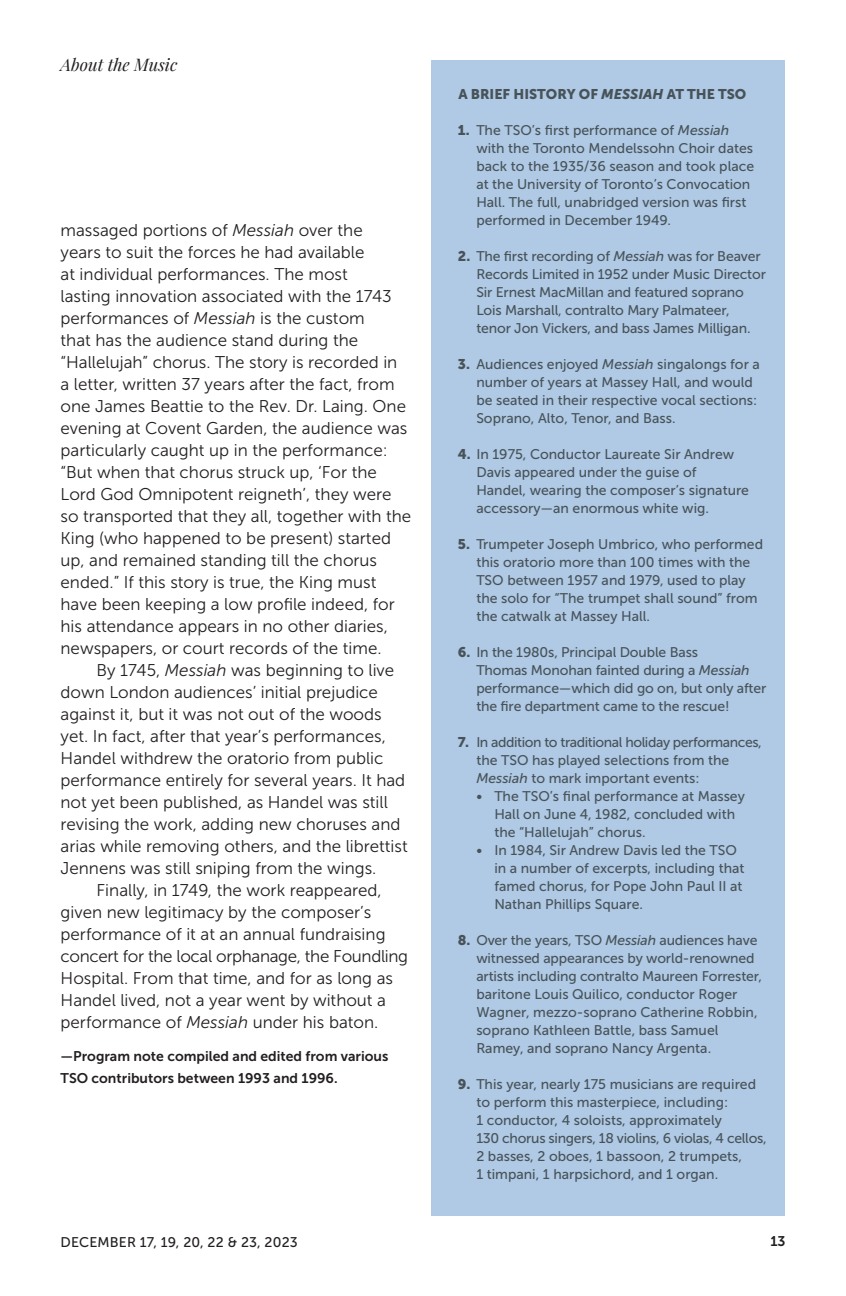
<style>
.page{position:relative;width:846px;height:1296px;background:#fff}
.page>*{position:absolute;margin:0;border:0;box-sizing:border-box;transform-origin:0 0}
.Body_Indent{font:17px/22px "Museo Sans 300";color:#231f20}
.Concert_Date{font:italic 17px "Playfair Display";color:#231f20}
.Body{font:14px/18px "Museo Sans 500";color:#475359}
.Body_Indent-2{font:14px/22px "Museo Sans 700";color:#231f20}
.Credits{font:14px "Museo Sans 900";color:#475359}
.t1{font:14px "Museo Sans 500";letter-spacing:.01em;color:#231f20}
.s1{font-style:italic}
.s2{font-family:"Museo Sans 900"}
</style>
<div class="page">
<div style="left:431px;top:60px;width:354px;height:1155px;background:#b0c9e4"></div>
<p class="Concert_Date" style="left:61px;top:53px;width:118px">About the Music</p>
<p class="Body_Indent" style="left:61px;top:219px;width:352px">massaged portions of <span class="s1">Messiah</span> over the<br>years to suit the forces he had available<br>at individual performances. The most<br>lasting innovation associated with the 1743 performances of <span class="s1">Messiah</span> is the custom<br>that has the audience stand during the “Hallelujah” chorus. The story is recorded in<br>a letter, written 37 years after the fact, from one James Beattie to the Rev. Dr. Laing. One evening at Covent Garden, the audience was particularly caught up in the performance: “But when that chorus struck up, ‘For the Lord God Omnipotent reigneth’, they were so transported that they all, together with the King (who happened to be present) started up, and remained standing till the chorus ended.” If this story is true, the King must have been keeping a low profile indeed, for his attendance appears in no other diaries, newspapers, or court records of the time.</p>
<p class="Body_Indent" style="left:61px;top:659px;width:349px;text-indent:36px">By 1745, <span class="s1">Messiah</span> was beginning to live down London audiences’ initial prejudice against it, but it was not out of the woods yet. In fact, after that year’s performances, Handel withdrew the oratorio from public performance entirely for several years. It had not yet been published, as Handel was still revising the work, adding new choruses and arias while removing others, and the librettist Jennens was still sniping from the wings.</p>
<p class="Body_Indent" style="left:61px;top:879px;width:349px;text-indent:36px">Finally, in 1749, the work reappeared, given new legitimacy by the composer’s performance of it at an annual fundraising concert for the local orphanage, the Foundling Hospital. From that time, and for as long as Handel lived, not a year went by without a performance of <span class="s1">Messiah</span> under his baton.</p>
<p class="Body_Indent-2" style="left:61px;top:1045px;width:329px">—Program note compiled and edited from various<br>TSO contributors between 1993 and 1996.</p>
<p class="Credits" style="left:458px;top:86px;width:290px">A BRIEF HISTORY OF <span class="s1">MESSIAH</span> AT THE TSO</p>
<p class="Body" style="left:476px;top:121px;width:279px">The TSO’s first performance of <span class="s1">Messiah </span>with the Toronto Mendelssohn Choir dates back to the 1935/36 season and took place at the University of Toronto’s Convocation Hall. The full, unabridged version was first performed in December 1949.</p>
<p class="Body" style="left:476px;top:247px;width:291px;text-indent:-18px"><span class="s2">2.</span> The first recording of <span class="s1">Messiah</span> was for Beaver Records Limited in 1952 under Music Director Sir Ernest MacMillan and featured soprano Lois Marshall, contralto Mary Palmateer, tenor Jon Vickers, and bass James Milligan.</p>
<p class="Body" style="left:476px;top:355px;width:285px;text-indent:-18px"><span class="s2">3.</span> Audiences enjoyed <span class="s1">Messiah</span> singalongs for a number of years at Massey Hall, and would be seated in their respective vocal sections:<br>Soprano, Alto, Tenor, and Bass.</p>
<p class="Body" style="left:476px;top:445px;width:274px;text-indent:-18px"><span class="s2">4.</span> In 1975, Conductor Laureate Sir Andrew Davis appeared under the guise of Handel, wearing the composer’s signature accessory—an enormous white wig.</p>
<p class="Body" style="left:476px;top:535px;width:288px">Trumpeter Joseph Umbrico, who performed this oratorio more than 100 times with the TSO between 1957 and 1979, used to play the solo for “The trumpet shall sound” from the catwalk at Massey Hall.</p>
<p class="Body" style="left:476px;top:643px;width:291px;text-indent:-18px"><span class="s2">6.</span> In the 1980s, Principal Double Bass<br>Thomas Monohan fainted during a <span class="s1">Messiah </span>performance—which did go on, but only after the fire department came to the rescue!</p>
<p class="Body" style="left:476px;top:733px;width:287px">In addition to traditional holiday performances, the TSO has played selections from the<br><span class="s1">Messiah</span> to mark important events:</p>
<p class="Body" style="left:494px;top:787px;width:252px;text-indent:-18px">• The TSO’s final performance at Massey<br>Hall on June 4, 1982, concluded with the “Hallelujah” chorus.</p>
<p class="Body" style="left:494px;top:841px;width:252px;text-indent:-18px">• In 1984, Sir Andrew Davis led the TSO in a number of excerpts, including that famed chorus, for Pope John Paul II at Nathan Phillips Square.</p>
<p class="Body" style="left:476px;top:931px;width:287px;text-indent:-18px"><span class="s2">8.</span> Over the years, TSO <span class="s1">Messiah</span> audiences have witnessed appearances by world-renowned artists including contralto Maureen Forrester, baritone Louis Quilico, conductor Roger Wagner, mezzo-soprano Catherine Robbin, soprano Kathleen Battle, bass Samuel Ramey, and soprano Nancy Argenta.</p>
<p class="Body" style="left:476px;top:1075px;width:292px;text-indent:-18px"><span class="s2">9.</span> This year, nearly 175 musicians are required to perform this masterpiece, including:<br>1 conductor, 4 soloists, approximately<br>130 chorus singers, 18 violins, 6 violas, 4 cellos, 2 basses, 2 oboes, 1 bassoon, 2 trumpets,<br>1 timpani, 1 harpsichord, and 1 organ.</p>
<p class="Credits" style="left:458px;top:122px;width:13px">1.</p>
<p class="Credits" style="left:458px;top:536px;width:14px">5.</p>
<p class="Credits" style="left:458px;top:734px;width:13px">7.</p>
<p class="t1" style="left:61px;top:1234px;width:239px">DECEMBER 17, 19, 20, 22 &amp; 23, 2023</p>
<p class="Body_Indent-2" style="left:770px;top:1231px;width:17px">13</p>
</div>
